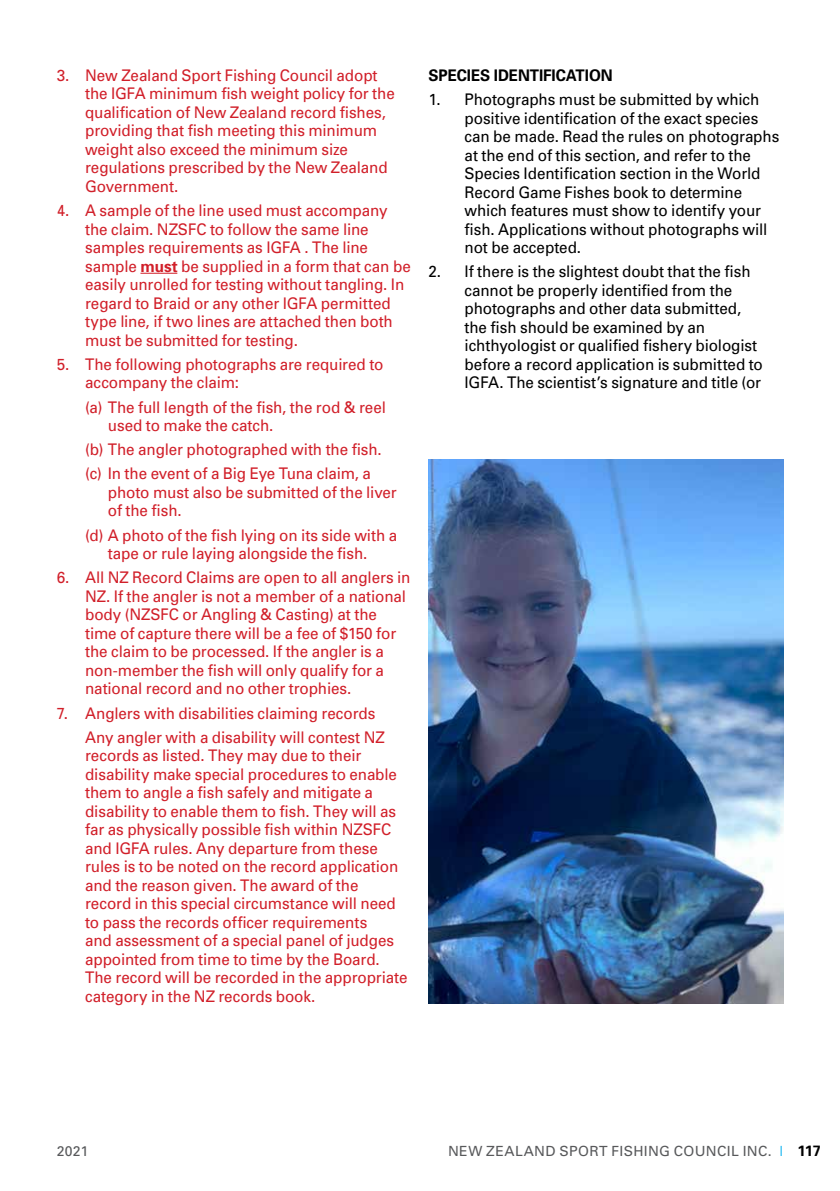
<style>
.page{position:relative;width:840px;height:1191px;background:#fff}
.page>*{position:absolute;margin:0;border:0;box-sizing:border-box;transform-origin:0 0}
.t1{font:16px/18.4px "Univers";letter-spacing:-.01em;color:#d11f29;scale:.95 1}
.t2{font:16px/18.4px "Univers";letter-spacing:-.005em;color:#000;scale:.95 1}
.t3{font:700 16px "Univers";letter-spacing:-.005em;color:#000;scale:.95 1}
.t4{font:14px "Univers";letter-spacing:.025em;color:#58595b}
.s1{font-weight:700}
.s2{color:#00aeef}
.s3{font-weight:700;font-size:15px;color:#000}
</style>
<div class="page">
<img style="left:428px;top:459px;width:354px;height:545px">
<hr style="left:140px;top:273px;width:37px;height:1px;background:#d11f29">
<p class="t1" style="left:85px;top:66px;width:327px;text-indent:-28px">3. New Zealand Sport Fishing Council adopt the IGFA minimum fish weight policy for the qualification of New Zealand record fishes, providing that fish meeting this minimum weight also exceed the minimum size regulations prescribed by the New Zealand Government.</p>
<p class="t1" style="left:85px;top:201px;width:344px;text-indent:-28px">4. A sample of the line used must accompany the claim. NZSFC to follow the same line samples requirements as IGFA . The line sample <span class="s1">must</span> be supplied in a form that can be easily unrolled for testing without tangling. In regard to Braid or any other IGFA permitted type line, if two lines are attached then both must be submitted for testing.</p>
<p class="t1" style="left:85px;top:355px;width:315px;text-indent:-28px">5. The following photographs are required to accompany the claim:</p>
<p class="t1" style="left:108px;top:397px;width:294px;text-indent:-23px">(a) The full length of the fish, the rod &amp; reel used to make the catch.</p>
<p class="t1" style="left:85px;top:437px;width:314px;line-height:24.2px">(b) The angler photographed with the fish. (c) In the event of a Big Eye Tuna claim, a</p>
<p class="t1" style="left:108px;top:483px;width:305px">photo must also be submitted of the liver of the fish.</p>
<p class="t1" style="left:85px;top:525px;width:330px;text-align:center">(d) A photo of the fish lying on its side with a tape or rule laying alongside the fish.</p>
<p class="t1" style="left:85px;top:568px;width:344px;text-indent:-28px">6. All NZ Record Claims are open to all anglers in NZ. If the angler is not a member of a national body (NZSFC or Angling &amp; Casting) at the time of capture there will be a fee of $150 for the claim to be processed. If the angler is a non-member the fish will only qualify for a national record and no other trophies.</p>
<p class="t1" style="left:85px;top:700px;width:317px;line-height:24.2px;text-indent:-28px">7. Anglers with disabilities claiming records<br>Any angler with a disability will contest NZ</p>
<p class="t1" style="left:85px;top:746px;width:341px">records as listed. They may due to their disability make special procedures to enable them to angle a fish safely and mitigate a disability to enable them to fish. They will as far as physically possible fish within NZSFC and IGFA rules. Any departure from these rules is to be noted on the record application and the reason given. The award of the record in this special circumstance will need to pass the records officer requirements<br>and assessment of a special panel of judges appointed from time to time by the Board.<br>The record will be recorded in the appropriate category in the NZ records book.</p>
<p class="t3" style="left:428px;top:65px;width:195px">SPECIES IDENTIFICATION</p>
<p class="t2" style="left:464px;top:90px;width:332px;text-indent:-36px">1. Photographs must be submitted by which positive identification of the exact species can be made. Read the rules on photographs at the end of this section, and refer to the Species Identification section in the World Record Game Fishes book to determine which features must show to identify your fish. Applications without photographs will not be accepted.</p>
<p class="t2" style="left:464px;top:262px;width:315px;text-indent:-36px">2. If there is the slightest doubt that the fish cannot be properly identified from the photographs and other data submitted, the fish should be examined by an ichthyologist or qualified fishery biologist before a record application is submitted to IGFA. The scientist’s signature and title (or</p>
<p class="t4" style="left:57px;top:1141px;width:33px">2021</p>
<p class="t4" style="left:448px;top:1141px;width:374px">NEW ZEALAND SPORT FISHING COUNCIL INC. <span class="s2">|</span> <span class="s3">117</span></p>
</div>
